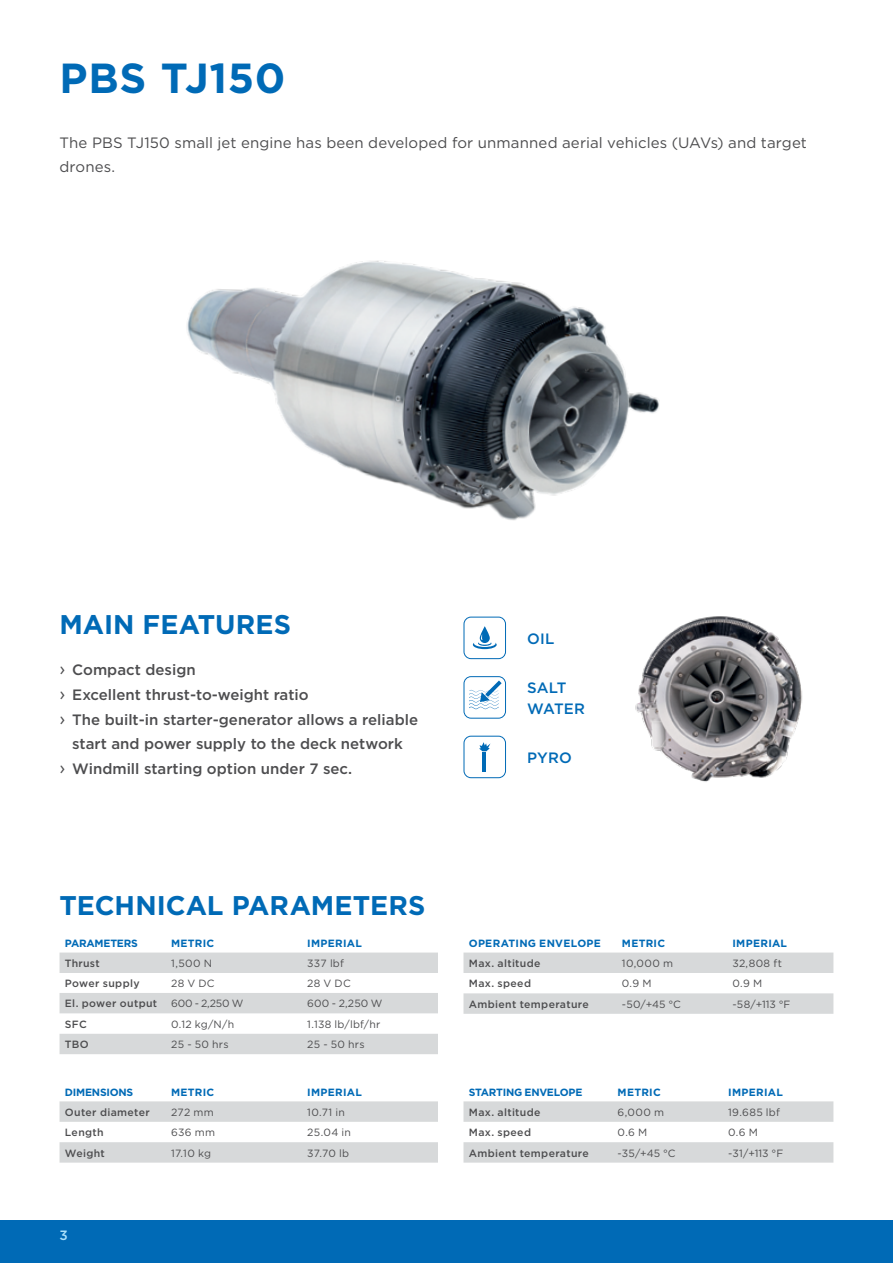
<style>
.page{position:relative;width:893px;height:1263px;background:#fff}
.page>*{position:absolute;margin:0;border:0;box-sizing:border-box;transform-origin:0 0}
.t1{font:700 42px "Gotham";letter-spacing:.015em;color:#006ab6}
.t2{font:700 27px "Gotham";color:#006ab6}
.t3{font:500 15px "Gotham";color:#4d4d4f}
.t4{font:15px/24px "Gotham";letter-spacing:.01em;color:#4d4d4f}
.t5{font:500 15px/21px "Gotham";letter-spacing:.005em;color:#006ab6}
.t6{font:500 13.5px "Gotham";color:#abe1fa}
.t7{font:10.5px "Gotham";letter-spacing:.025em;color:#4d4d4f}
.t8{font:500 10.5px "Gotham";letter-spacing:.035em;color:#4d4d4f}
.t9{font:700 10.5px "Gotham";letter-spacing:.02em;color:#006ab6}
.t10{font:700 10.5px "Gotham";letter-spacing:-.025em;color:#006ab6}
.t11{font:700 10.5px "Gotham";letter-spacing:-.02em;color:#006ab6}
.s1{font-weight:400;font-size:18px}
</style>
<div class="page">
<img style="left:187px;top:260px;width:472px;height:261px">
<img style="left:635px;top:616px;width:168px;height:166px">
<div style="left:0;top:1220px;width:893px;height:43px;background:#006ab6"></div>
<svg style="left:60px;top:952px;width:378px;height:102px"></svg>
<svg style="left:60px;top:1101px;width:378px;height:61px"></svg>
<svg style="left:463px;top:952px;width:370px;height:62px"></svg>
<svg style="left:463px;top:1101px;width:370px;height:61px"></svg>
<svg style="left:463px;top:617px;width:43px;height:42px"></svg>
<svg style="left:463px;top:676px;width:43px;height:43px"></svg>
<svg style="left:463px;top:736px;width:43px;height:42px"></svg>
<h1 class="t1" style="left:60px;top:50px;width:228px">PBS TJ150</h1>
<h3 class="t4" style="left:60px;top:130px;width:749px">The PBS TJ150 small jet engine has been developed for unmanned aerial vehicles (UAVs) and target drones.</h3>
<h2 class="t2" style="left:60px;top:606px;width:233px">MAIN FEATURES</h2>
<h3 class="t3" style="left:60px;top:660px;width:138px"><span class="s1">›</span> Compact design</h3>
<h3 class="t3" style="left:60px;top:685px;width:251px"><span class="s1">›</span> Excellent thrust-to-weight ratio</h3>
<h3 class="t3" style="left:60px;top:710px;width:360px"><span class="s1">›</span> The built-in starter-generator allows a reliable</h3>
<h3 class="t3" style="left:72px;top:734px;width:332px">start and power supply to the deck network</h3>
<h3 class="t3" style="left:60px;top:759px;width:294px"><span class="s1">›</span> Windmill starting option under 7 sec.</h3>
<h3 class="t5" style="left:527px;top:628px;width:29px">OIL</h3>
<h3 class="t5" style="left:527px;top:677px;width:59px">SALT<br>WATER</h3>
<h3 class="t5" style="left:527px;top:747px;width:46px">PYRO</h3>
<h2 class="t2" style="left:60px;top:887px;width:367px">TECHNICAL PARAMETERS</h2>
<p class="t10" style="left:65px;top:936px;width:74px">PARAMETERS</p>
<p class="t9" style="left:171px;top:936px;width:45px">METRIC</p>
<p class="t9" style="left:307px;top:936px;width:56px">IMPERIAL</p>
<p class="t8" style="left:65px;top:956px;width:36px">Thrust</p>
<p class="t7" style="left:171px;top:956px;width:42px">1,500 N</p>
<p class="t7" style="left:307px;top:956px;width:38px">337 lbf</p>
<p class="t8" style="left:65px;top:976px;width:76px">Power supply</p>
<p class="t7" style="left:171px;top:977px;width:45px">28 V DC</p>
<p class="t7" style="left:307px;top:977px;width:45px">28 V DC</p>
<p class="t8" style="left:65px;top:997px;width:94px">El. power output</p>
<p class="t7" style="left:171px;top:997px;width:74px">600 - 2,250 W</p>
<p class="t7" style="left:307px;top:997px;width:77px">600 - 2,250 W</p>
<p class="t8" style="left:65px;top:1017px;width:23px">SFC</p>
<p class="t7" style="left:171px;top:1017px;width:65px">0.12 kg/N/h</p>
<p class="t7" style="left:307px;top:1017px;width:75px">1.138 lb/lbf/hr</p>
<p class="t8" style="left:65px;top:1037px;width:25px">TBO</p>
<p class="t7" style="left:171px;top:1038px;width:59px">25 - 50 hrs</p>
<p class="t7" style="left:307px;top:1038px;width:59px">25 - 50 hrs</p>
<p class="t11" style="left:65px;top:1085px;width:70px">DIMENSIONS</p>
<p class="t9" style="left:171px;top:1085px;width:45px">METRIC</p>
<p class="t9" style="left:307px;top:1085px;width:56px">IMPERIAL</p>
<p class="t8" style="left:65px;top:1105px;width:86px">Outer diameter</p>
<p class="t7" style="left:171px;top:1105px;width:44px">272 mm</p>
<p class="t7" style="left:307px;top:1105px;width:39px">10.71 in</p>
<p class="t8" style="left:65px;top:1125px;width:40px">Length</p>
<p class="t7" style="left:171px;top:1126px;width:45px">636 mm</p>
<p class="t7" style="left:307px;top:1126px;width:45px">25.04 in</p>
<p class="t8" style="left:65px;top:1146px;width:42px">Weight</p>
<p class="t7" style="left:171px;top:1146px;width:41px">17.10 kg</p>
<p class="t7" style="left:307px;top:1146px;width:43px">37.70 lb</p>
<p class="t6" style="left:60px;top:1226px;width:10px">3</p>
<p class="t9" style="left:469px;top:936px;width:134px">OPERATING ENVELOPE</p>
<p class="t9" style="left:622px;top:936px;width:45px">METRIC</p>
<p class="t9" style="left:732px;top:936px;width:56px">IMPERIAL</p>
<p class="t8" style="left:469px;top:956px;width:73px">Max. altitude</p>
<p class="t7" style="left:622px;top:956px;width:53px">10,000 m</p>
<p class="t7" style="left:732px;top:956px;width:51px">32,808 ft</p>
<p class="t8" style="left:469px;top:977px;width:64px">Max. speed</p>
<p class="t7" style="left:622px;top:977px;width:31px">0.9 M</p>
<p class="t7" style="left:732px;top:977px;width:31px">0.9 M</p>
<p class="t8" style="left:469px;top:997px;width:122px">Ambient temperature</p>
<p class="t7" style="left:622px;top:997px;width:61px">-50/+45 °C</p>
<p class="t7" style="left:732px;top:997px;width:59px">-58/+113 °F</p>
<p class="t10" style="left:469px;top:1085px;width:115px">STARTING ENVELOPE</p>
<p class="t9" style="left:618px;top:1085px;width:45px">METRIC</p>
<p class="t9" style="left:728px;top:1085px;width:56px">IMPERIAL</p>
<p class="t8" style="left:469px;top:1105px;width:73px">Max. altitude</p>
<p class="t7" style="left:618px;top:1105px;width:48px">6,000 m</p>
<p class="t7" style="left:728px;top:1105px;width:53px">19.685 lbf</p>
<p class="t8" style="left:469px;top:1125px;width:64px">Max. speed</p>
<p class="t7" style="left:618px;top:1126px;width:31px">0.6 M</p>
<p class="t7" style="left:728px;top:1126px;width:31px">0.6 M</p>
<p class="t8" style="left:469px;top:1146px;width:122px">Ambient temperature</p>
<p class="t7" style="left:618px;top:1146px;width:59px">-35/+45 °C</p>
<p class="t7" style="left:728px;top:1146px;width:56px">-31/+113 °F</p>
</div>
